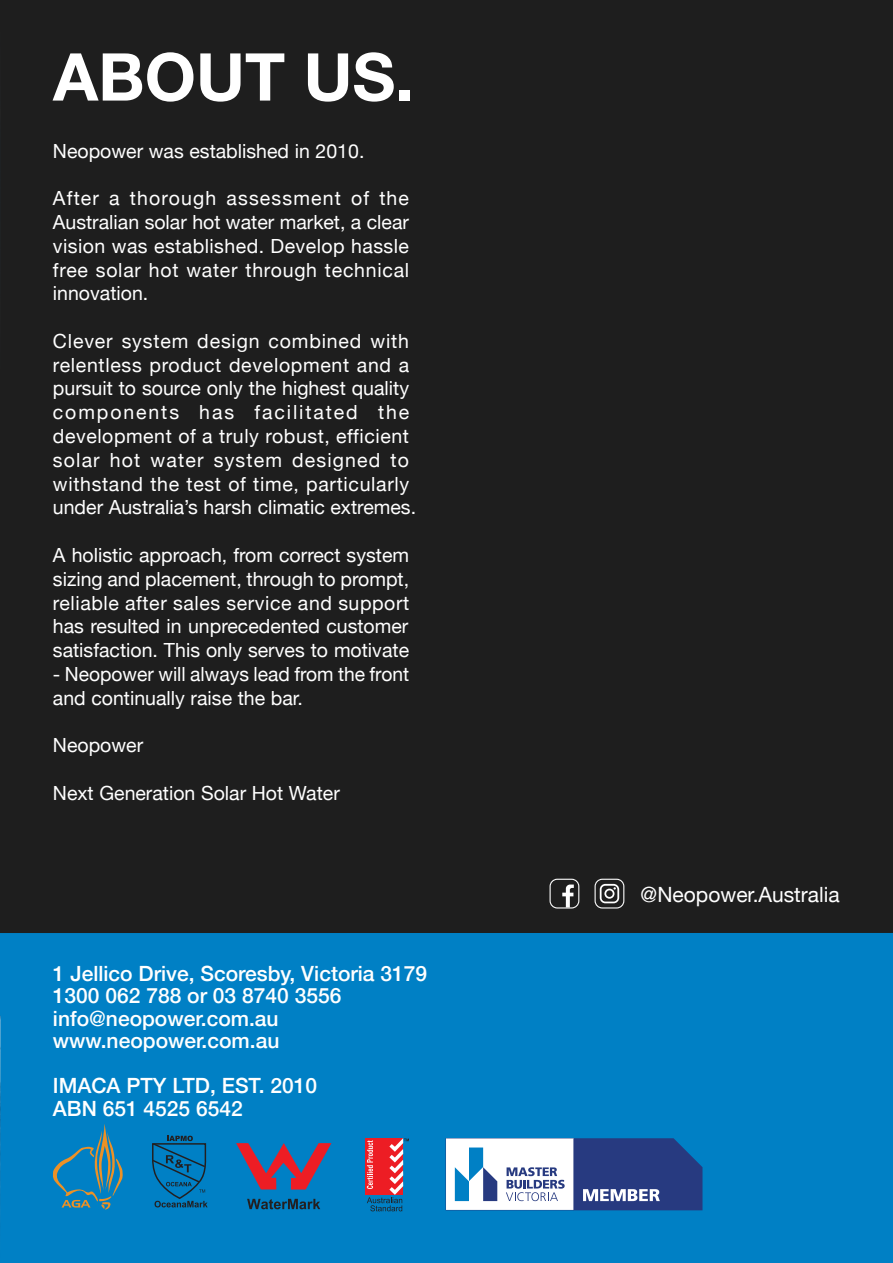
<style>
.page{position:relative;width:893px;height:1263px;background:#1e1e1e}
.page>*{position:absolute;margin:0;border:0;box-sizing:border-box;transform-origin:0 0}
.t1{font:700 66px "Helvetica Neue";color:#fff}
.t2{font:500 21px/22.5px "Helvetica Neue";color:#fff}
.t3{font:21px "Helvetica Neue";color:#fff}
.t4{font:19.5px/23.9px "Helvetica Neue";color:#fff;text-align:justify}
.t5{font:19.5px/23.9px "Helvetica Neue";letter-spacing:.035em;color:#fff}
</style>
<div class="page">
<svg style="left:550px;top:879px;width:29px;height:29px"></svg>
<svg style="left:595px;top:879px;width:29px;height:29px"></svg>
<div style="left:0;top:933px;width:893px;height:330px;background:#0080c5"></div>
<svg style="left:152px;top:1136px;width:56px;height:71px"></svg>
<svg style="left:53px;top:1124px;width:70px;height:86px"></svg>
<svg style="left:236px;top:1143px;width:95px;height:46px"></svg>
<svg style="left:247px;top:1199px;width:73px;height:10px"></svg>
<div style="left:365px;top:1138px;width:38px;height:57px;background:#ed1d24"></div>
<svg style="left:367px;top:1138px;width:42px;height:73px"></svg>
<svg style="left:446px;top:1138px;width:256px;height:72px;background:#8293bb"></svg>
<img style="left:0;top:1015px;width:1px;height:174px">
<h1 class="t1" style="left:53px;top:36px;width:362px">ABOUT US.</h1>
<p class="t4" style="left:53px;top:138px;width:313px">Neopower was established in 2010.</p>
<p class="t4" style="left:53px;top:186px;width:358px">After a thorough assessment of the Australian solar hot water market, a clear vision was established. Develop hassle free solar hot water through technical innovation.</p>
<p class="t5" style="left:53px;top:329px;width:365px">Clever system design combined with relentless product development and a pursuit to source only the highest quality components has facilitated the development of a truly robust, efficient solar hot water system designed to withstand the test of time, particularly under Australia’s harsh climatic extremes.</p>
<p class="t4" style="left:53px;top:543px;width:358px">A holistic approach, from correct system sizing and placement, through to prompt, reliable after sales service and support has resulted in unprecedented customer satisfaction. This only serves to motivate</p>
<p class="t4" style="left:53px;top:662px;width:358px">- Neopower will always lead from the front and continually raise the bar.</p>
<p class="t4" style="left:53px;top:733px;width:92px">Neopower</p>
<p class="t4" style="left:53px;top:781px;width:288px">Next Generation Solar Hot Water</p>
<p class="t2" style="left:53px;top:961px;width:376px">1 Jellico Drive, Scoresby, Victoria 3179<br>1300 062 788 or 03 8740 3556 info@neopower.com.au www.neopower.com.au</p>
<p class="t2" style="left:53px;top:1074px;width:266px">IMACA PTY LTD, EST. 2010<br>ABN 651 4525 6542</p>
<p class="t3" style="left:641px;top:881px;width:201px">@Neopower.Australia</p>
</div>
